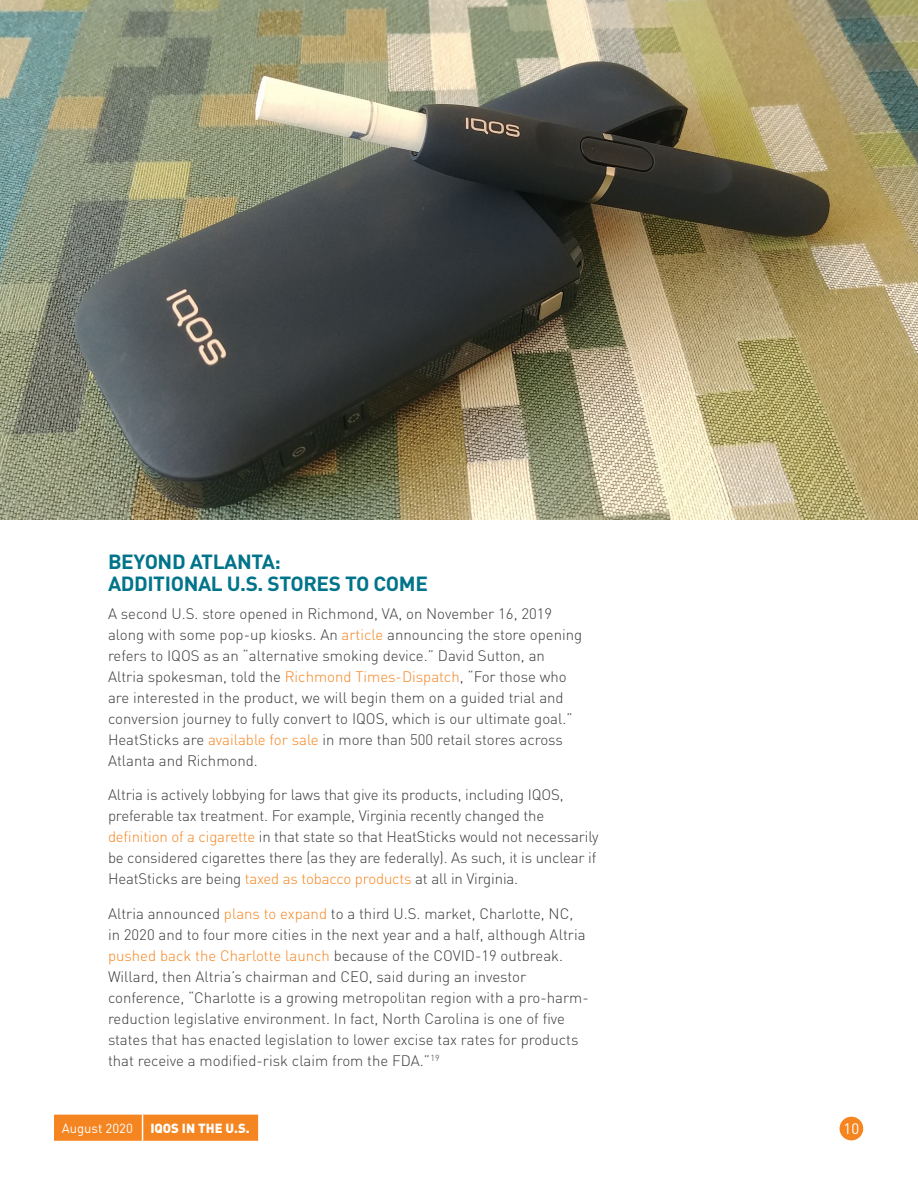
<style>
.page{position:relative;width:918px;height:1188px;background:#fff}
.page>*{position:absolute;margin:0;border:0;box-sizing:border-box;transform-origin:0 0}
.t1{font:700 20.25px/22.5px "DIN";letter-spacing:-.02em;color:#00748a}
.Body{font:300 15px/21px "DIN";color:#3c3a3b}
.t2{font:15px "DIN";color:#fff}
.t3{font:900 13.05px "DIN";color:#fff}
.t4{font:13.05px "DIN";color:#fff}
.s1{color:#f58520}
</style>
<div class="page">
<div style="left:840px;top:1117px;width:23px;height:23px;background:#f58520;border-radius:50%"></div>
<div style="left:54px;top:1115px;width:204px;height:26px;background:#f58520"></div>
<img style="left:0;top:0;width:918px;height:519px">
<h2 class="t1" style="left:108px;top:549px;width:321px">BEYOND ATLANTA:<br>ADDITIONAL U.S. STORES TO COME</h2>
<p class="Body" style="left:108px;top:603px;width:476px">A second U.S. store opened in Richmond, VA, on November 16, 2019 along with some pop-up kiosks. An <span class="s1">article</span> announcing the store opening refers to IQOS as an “alternative smoking device.” David Sutton, an Altria spokesman, told the <span class="s1">Richmond Times-Dispatch</span>, “For those who are interested in the product, we will begin them on a guided trial and conversion journey to fully convert to IQOS, which is our ultimate goal.” HeatSticks are <span class="s1">available for sale</span> in more than 500 retail stores across Atlanta and Richmond.</p>
<p class="Body" style="left:108px;top:784px;width:492px">Altria is actively lobbying for laws that give its products, including IQOS, preferable tax treatment. For example, Virginia recently changed the <span class="s1">definition of a cigarette</span> in that state so that HeatSticks would not necessarily be considered cigarettes there (as they are federally). As such, it is unclear if HeatSticks are being <span class="s1">taxed as tobacco products</span> at all in Virginia.</p>
<p class="Body" style="left:108px;top:903px;width:482px">Altria announced <span class="s1">plans to expand</span> to a third U.S. market, Charlotte, NC, in 2020 and to four more cities in the next year and a half, although Altria <span class="s1">pushed back the Charlotte launch</span> because of the COVID-19 outbreak.<br>Willard, then Altria’s chairman and CEO, said during an investor conference, “Charlotte is a growing metropolitan region with a pro-harm&shy;reduction legislative environment. In fact, North Carolina is one of five states that has enacted legislation to lower excise tax rates for products that receive a modified-risk claim from the FDA.”<sup>19</sup></p>
<p class="t4" style="left:62px;top:1120px;width:73px">August 2020</p>
<p class="t3" style="left:150px;top:1120px;width:101px">IQOS IN THE U.S.</p>
<p class="t2" style="left:844px;top:1119px;width:17px">10</p>
</div>
